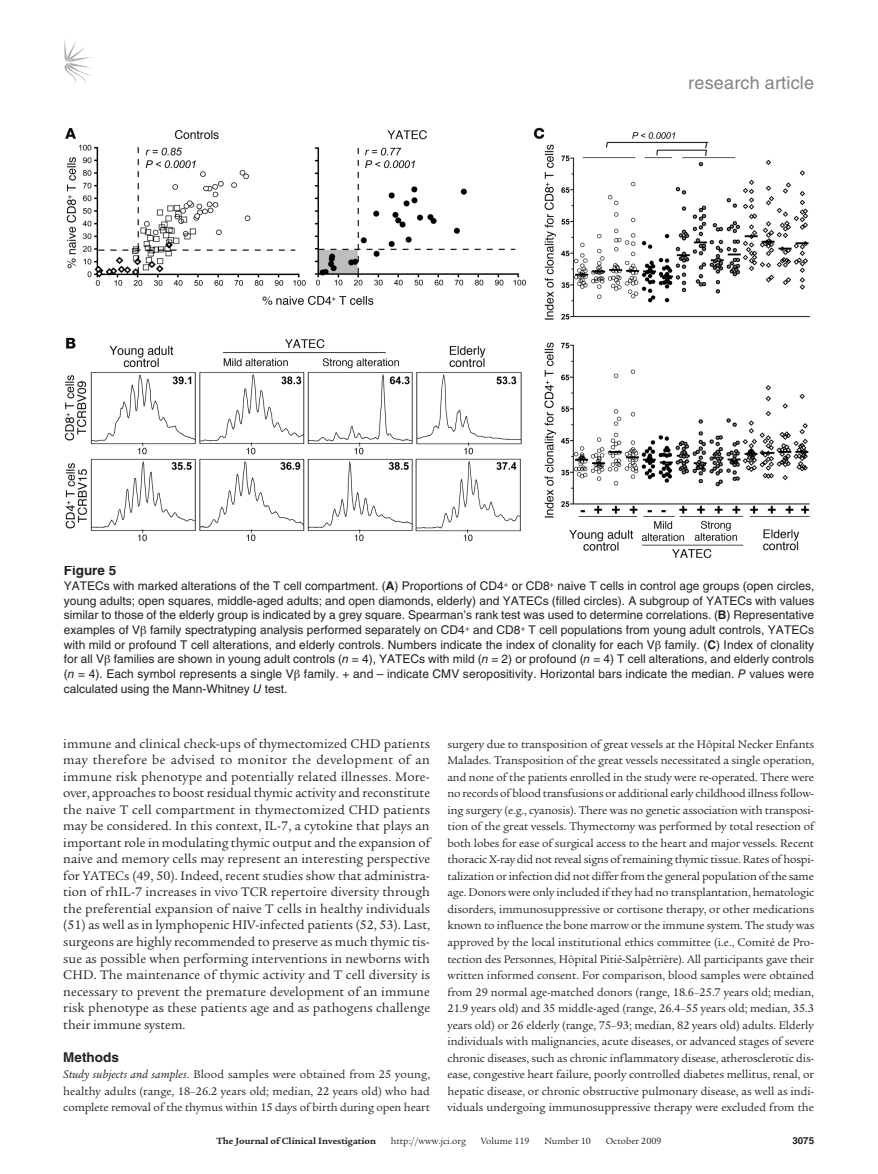
<style>
.page{position:relative;width:878px;height:1174px;background:#fff}
.page>*{position:absolute;margin:0;border:0;box-sizing:border-box;transform-origin:0 0}
.t1{font:18px "Helvetica LT Std";letter-spacing:.01em;color:#808285}
.t2{font:13.5px/16.5px "Legacy Serif Std";letter-spacing:.005em;color:#231f20;text-align:justify}
.t3{font:700 13.5px "Helvetica LT Std";color:#231f20}
.t4{font:12px/16.5px "Legacy Serif Std";letter-spacing:-.005em;color:#231f20;text-align:justify}
.t5{font:12px/14.7px "Helvetica LT Std";color:#231f20;text-align:justify}
.t6{font:9.75px "Legacy Serif Std";color:#231f20}
.t7{font:700 9.75px "Legacy Serif Std";color:#231f20}
.t8{font:700 9.75px "Helvetica LT Std";color:#231f20}
.s1{font-weight:700}
.s2{font-style:italic}
</style>
<div class="page">
<svg style="left:64px;top:39px;width:27px;height:45px"></svg>
<img style="left:64px;top:127px;width:746px;height:432px">
<h1 class="t1" style="left:688px;top:72px;width:127px">research article</h1>
<p class="t3" style="left:64px;top:562px;width:54px">Figure 5</p>
<p class="t5" style="left:64px;top:578px;width:752px">YATECs with marked alterations of the T cell compartment. (<span class="s1">A</span>) Proportions of CD4<sup>+</sup> or CD8<sup>+</sup> naive T cells in control age groups (open circles, young adults; open squares, middle-aged adults; and open diamonds, elderly) and YATECs (filled circles). A subgroup of YATECs with values similar to those of the elderly group is indicated by a grey square. Spearman’s rank test was used to determine correlations. (<span class="s1">B</span>) Representative examples of V family spectratyping analysis performed separately on CD4<sup>+</sup> and CD8<sup>+</sup> T cell populations from young adult controls, YATECs with mild or profound T cell alterations, and elderly controls. Numbers indicate the index of clonality for each V family. (<span class="s1">C</span>) Index of clonality for all V families are shown in young adult controls (<span class="s2">n</span> = 4), YATECs with mild (<span class="s2">n</span> = 2) or profound (<span class="s2">n</span> = 4) T cell alterations, and elderly controls (<span class="s2">n</span> = 4). Each symbol represents a single V family. + and – indicate CMV seropositivity. Horizontal bars indicate the median. <span class="s2">P</span> values were calculated using the Mann-Whitney <span class="s2">U</span> test.</p>
<p class="t2" style="left:63px;top:735px;width:368px">immune and clinical check-ups of thymectomized CHD patients may therefore be advised to monitor the development of an immune risk phenotype and potentially related illnesses. More&shy;over, approaches to boost residual thymic activity and reconstitute the naive T cell compartment in thymectomized CHD patients may be considered. In this context, IL-7, a cytokine that plays an important role in modulating thymic output and the expansion of naive and memory cells may represent an interesting perspective for YATECs (49, 50). Indeed, recent studies show that administra&shy;tion of rhIL-7 increases in vivo TCR repertoire diversity through the preferential expansion of naive T cells in healthy individuals (51) as well as in lymphopenic HIV-infected patients (52, 53). Last, surgeons are highly recommended to preserve as much thymic tis&shy;sue as possible when performing interventions in newborns with CHD. The maintenance of thymic activity and T cell diversity is necessary to prevent the premature development of an immune risk phenotype as these patients age and as pathogens challenge their immune system.</p>
<p class="t3" style="left:63px;top:1048px;width:57px">Methods</p>
<p class="t4" style="left:63px;top:1066px;width:368px"><span class="s2">Study subjects and samples</span>. Blood samples were obtained from 25 young, healthy adults (range, 18–26.2 years old; median, 22 years old) who had complete removal of the thymus within 15 days of birth during open heart</p>
<p class="t4" style="left:447px;top:736px;width:368px">surgery due to transposition of great vessels at the Hôpital Necker Enfants Malades. Transposition of the great vessels necessitated a single operation, and none of the patients enrolled in the study were re-operated. There were no records of blood transfusions or additional early childhood illness follow&shy;ing surgery (e.g., cyanosis). There was no genetic association with transposi&shy;tion of the great vessels. Thymectomy was performed by total resection of both lobes for ease of surgical access to the heart and major vessels. Recent thoracic X-ray did not reveal signs of remaining thymic tissue. Rates of hospi&shy;talization or infection did not differ from the general population of the same age. Donors were only included if they had no transplantation, hematologic disorders, immunosuppressive or cortisone therapy, or other medications known to influence the bone marrow or the immune system. The study was approved by the local institutional ethics committee (i.e., Comité de Pro&shy;tection des Personnes, Hôpital Pitié-Salpêtrière). All participants gave their written informed consent. For comparison, blood samples were obtained from 29 normal age-matched donors (range, 18.6–25.7 years old; median, 21.9 years old) and 35 middle-aged (range, 26.4–55 years old; median, 35.3 years old) or 26 elderly (range, 75–93; median, 82 years old) adults. Elderly individuals with malignancies, acute diseases, or advanced stages of severe chronic diseases, such as chronic inflammatory disease, atherosclerotic dis&shy;ease, congestive heart failure, poorly controlled diabetes mellitus, renal, or hepatic disease, or chronic obstructive pulmonary disease, as well as indi&shy;viduals undergoing immunosuppressive therapy were excluded from the</p>
<p class="t7" style="left:216px;top:1135px;width:161px">The Journal of Clinical Investigation</p>
<p class="t6" style="left:391px;top:1135px;width:77px">http://www.jci.org</p>
<p class="t6" style="left:480px;top:1135px;width:50px">Volume 119</p>
<p class="t6" style="left:544px;top:1135px;width:48px">Number 10</p>
<p class="t6" style="left:605px;top:1135px;width:57px">October 2009</p>
<p class="t8" style="left:792px;top:1134px;width:23px">3075</p>
</div>
